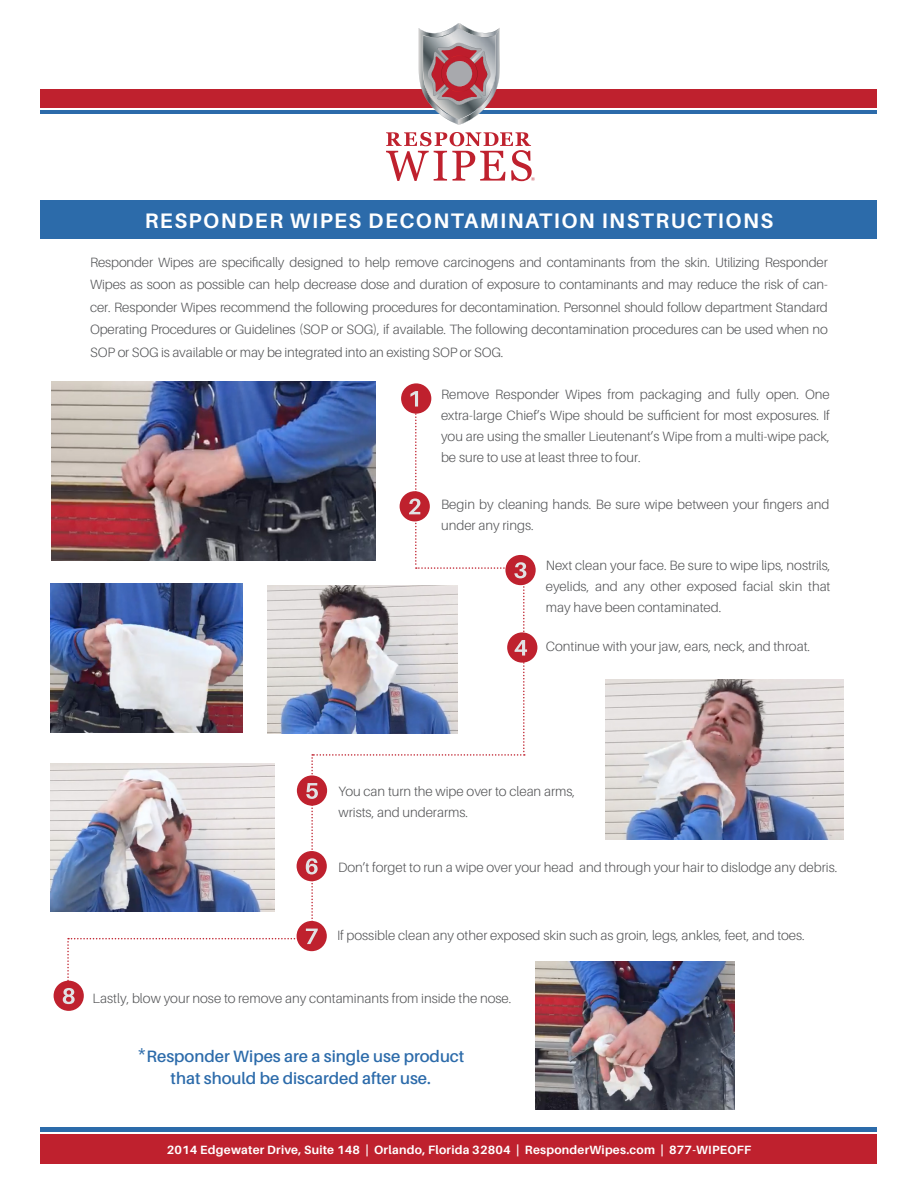
<style>
.page{position:relative;width:918px;height:1188px;background:#fff}
.page>*{position:absolute;margin:0;border:0;box-sizing:border-box;transform-origin:0 0}
.Paragraph_Style_Bull{font:700 21px "Aileron";letter-spacing:.07em;color:#fff}
.t1{font:600 16.5px "Aileron";color:#2c6baa}
.Paragraph_Style_Bull-2{font:300 13.5px/21px "Aileron";color:#57585a;text-align:justify}
.Paragraph_Style_Bull-3{font:700 12px "Aileron";letter-spacing:.02em;color:#fff}
</style>
<div class="page">
<div style="left:40px;top:200px;width:838px;height:38px;background:#2c6baa"></div>
<hr style="left:40px;top:110px;width:838px;height:4px;background:#2c6baa">
<div style="left:40px;top:89px;width:838px;height:18px;background:#bf212e"></div>
<div style="left:41px;top:1135px;width:836px;height:29px;background:#bf212e"></div>
<hr style="left:41px;top:1127px;width:836px;height:4px;background:#2c6baa">
<img style="left:419px;top:28px;width:40px;height:97px">
<img style="left:459px;top:28px;width:41px;height:97px">
<img style="left:423px;top:28px;width:73px;height:92px">
<svg style="left:427px;top:24px;width:71px;height:82px"></svg>
<img style="left:431px;top:57px;width:10px;height:35px">
<img style="left:441px;top:56px;width:37px;height:36px">
<img style="left:447px;top:61px;width:25px;height:25px">
<svg style="left:386px;top:132px;width:149px;height:49px"></svg>
<div style="left:401px;top:383px;width:30px;height:31px;background:#bf212e;border-radius:50%"></div>
<div style="left:507px;top:632px;width:30px;height:31px;background:#bf212e;border-radius:50%"></div>
<div style="left:54px;top:981px;width:30px;height:30px;background:#bf212e;border-radius:50%"></div>
<div style="left:505px;top:555px;width:31px;height:30px;background:#bf212e;border-radius:50%"></div>
<svg style="left:63px;top:391px;width:464px;height:613px"></svg>
<img style="left:52px;top:381px;width:324px;height:179px">
<img style="left:51px;top:584px;width:191px;height:148px">
<img style="left:605px;top:680px;width:238px;height:159px">
<img style="left:268px;top:585px;width:190px;height:149px">
<img style="left:51px;top:763px;width:223px;height:148px">
<img style="left:536px;top:961px;width:198px;height:148px">
<p class="Paragraph_Style_Bull" style="left:145px;top:209px;width:630px">RESPONDER WIPES DECONTAMINATION INSTRUCTIONS</p>
<p class="Paragraph_Style_Bull-2" style="left:90px;top:251px;width:739px;line-height:22.5px">Responder Wipes are specifically designed to help remove carcinogens and contaminants from the skin. Utilizing Responder Wipes as soon as possible can help decrease dose and duration of exposure to contaminants and may reduce the risk of can&shy;cer. Responder Wipes recommend the following procedures for decontamination. Personnel should follow department Standard Operating Procedures or Guidelines (SOP or SOG), if available. The following decontamination procedures can be used when no SOP or SOG is available or may be integrated into an existing SOP or SOG.</p>
<p class="Paragraph_Style_Bull-2" style="left:441px;top:384px;width:390px">Remove Responder Wipes from packaging and fully open. One extra-large Chief’s Wipe should be sufficient for most exposures. If you are using the smaller Lieutenant’s Wipe from a multi-wipe pack, be sure to use at least three to four.</p>
<p class="Paragraph_Style_Bull-2" style="left:441px;top:494px;width:390px">Begin by cleaning hands. Be sure wipe between your fingers and under any rings.</p>
<p class="Paragraph_Style_Bull-2" style="left:546px;top:555px;width:286px">Next clean your face. Be sure to wipe lips, nostrils, eyelids, and any other exposed facial skin that may have been contaminated.</p>
<p class="Paragraph_Style_Bull-2" style="left:546px;top:636px;width:266px">Continue with your jaw, ears, neck, and throat.</p>
<p class="Paragraph_Style_Bull-2" style="left:339px;top:781px;width:238px">You can turn the wipe over to clean arms, wrists, and underarms.</p>
<p class="Paragraph_Style_Bull-2" style="left:338px;top:857px;width:501px">Don’t forget to run a wipe over your head and through your hair to dislodge any debris.</p>
<p class="Paragraph_Style_Bull-2" style="left:337px;top:925px;width:469px">If possible clean any other exposed skin such as groin, legs, ankles, feet, and toes.</p>
<p class="Paragraph_Style_Bull-2" style="left:93px;top:988px;width:420px">Lastly, blow your nose to remove any contaminants from inside the nose.</p>
<p class="t1" style="left:137px;top:1047px;width:329px">*Responder Wipes are a single use product</p>
<p class="t1" style="left:171px;top:1070px;width:262px">that should be discarded after use.</p>
<p class="Paragraph_Style_Bull-3" style="left:167px;top:1143px;width:586px">2014 Edgewater Drive, Suite 148 | Orlando, Florida 32804 | ResponderWipes.com | 877-WIPEOFF</p>
</div>
